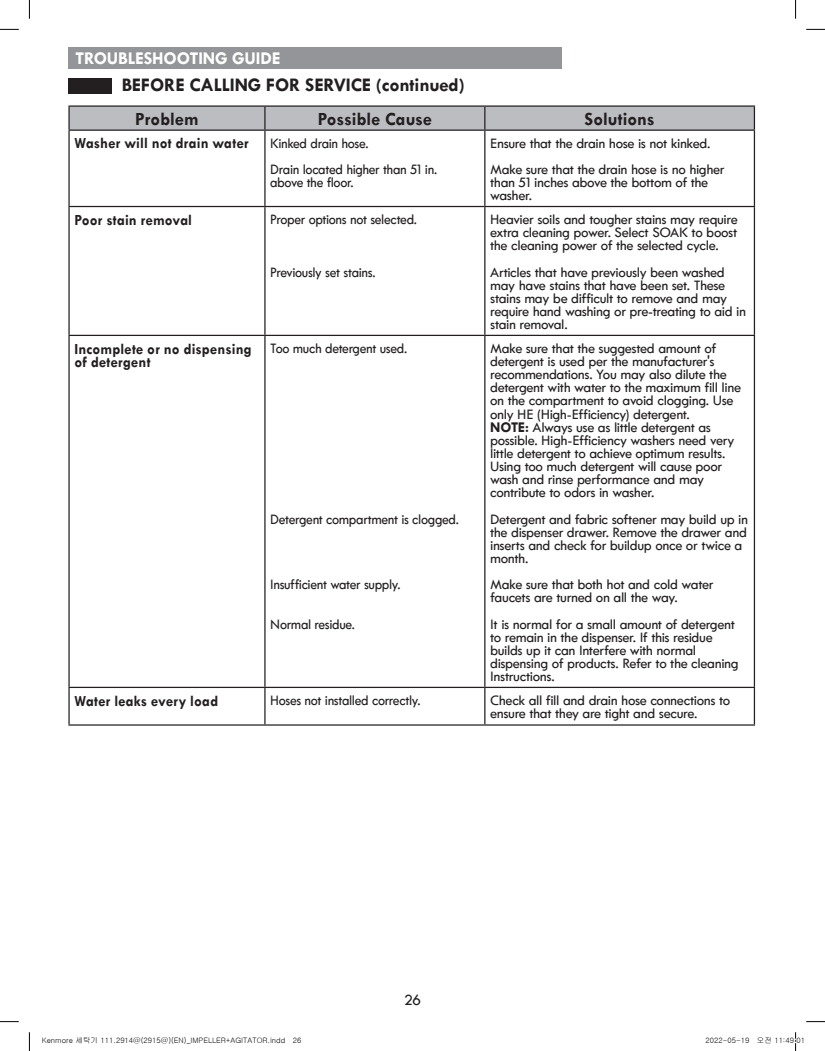
<style>
.page{position:relative;width:825px;height:1051px;background:#fff}
.page>*{position:absolute;margin:0;border:0;box-sizing:border-box;transform-origin:0 0}
.t1{font:700 19.38px "Tw Cen";letter-spacing:-.01em;color:#231f20}
.t2{font:700 18.75px "Tw Cen";color:#231f20}
.t3{font:700 18.12px "Tw Cen";letter-spacing:-.01em;color:#fff}
.t4{font:16.25px "Tw Cen MT Mediumfor Kenmore";color:#231f20}
.t5{font:700 15.62px/13.1px "Tw Cen";letter-spacing:.01em;color:#231f20;scale:.95 1}
.t6{font:15px/13.1px "Tw Cen MT Mediumfor Kenmore";letter-spacing:-.025em;color:#231f20}
.t7{font:15px/26.2px "Tw Cen MT Mediumfor Kenmore";letter-spacing:-.025em;color:#231f20;scale:.95 1}
.t8{font:7.5px "Gulim";color:#000}
.s1{font-family:"Tw Cen";font-weight:700}
</style>
<div class="page">
<div style="left:68px;top:78px;width:44px;height:16px;background:#231f20"></div>
<hr style="left:68px;top:105px;width:197px;height:2px;background:#231f20">
<hr style="left:68px;top:107px;width:2px;height:23px;background:#231f20">
<hr style="left:265px;top:105px;width:219px;height:2px;background:#231f20">
<hr style="left:484px;top:105px;width:270px;height:2px;background:#231f20">
<svg style="left:69px;top:106px;width:685px;height:24px;background:#b3b4b7"></svg>
<hr style="left:68px;top:130px;width:197px;height:1px;background:#231f20">
<hr style="left:68px;top:131px;width:2px;height:75px;background:#231f20">
<hr style="left:265px;top:130px;width:219px;height:1px;background:#231f20">
<hr style="left:264px;top:131px;width:1px;height:75px;background:#231f20">
<hr style="left:484px;top:130px;width:270px;height:1px;background:#231f20">
<hr style="left:484px;top:131px;width:1px;height:75px;background:#231f20">
<hr style="left:753px;top:131px;width:1px;height:75px;background:#231f20">
<hr style="left:68px;top:206px;width:197px;height:1px;background:#231f20">
<hr style="left:68px;top:207px;width:2px;height:128px;background:#231f20">
<hr style="left:265px;top:206px;width:219px;height:1px;background:#231f20">
<hr style="left:264px;top:207px;width:1px;height:128px;background:#231f20">
<hr style="left:484px;top:206px;width:270px;height:1px;background:#231f20">
<hr style="left:484px;top:207px;width:1px;height:128px;background:#231f20">
<hr style="left:753px;top:207px;width:1px;height:128px;background:#231f20">
<hr style="left:68px;top:335px;width:197px;height:1px;background:#231f20">
<hr style="left:68px;top:336px;width:2px;height:351px;background:#231f20">
<hr style="left:265px;top:335px;width:219px;height:1px;background:#231f20">
<hr style="left:264px;top:336px;width:1px;height:351px;background:#231f20">
<hr style="left:484px;top:335px;width:270px;height:1px;background:#231f20">
<hr style="left:484px;top:336px;width:1px;height:351px;background:#231f20">
<hr style="left:753px;top:336px;width:1px;height:351px;background:#231f20">
<hr style="left:68px;top:687px;width:197px;height:1px;background:#231f20">
<hr style="left:68px;top:688px;width:2px;height:36px;background:#231f20">
<hr style="left:265px;top:687px;width:219px;height:1px;background:#231f20">
<hr style="left:264px;top:688px;width:1px;height:36px;background:#231f20">
<hr style="left:484px;top:687px;width:270px;height:1px;background:#231f20">
<hr style="left:484px;top:688px;width:1px;height:36px;background:#231f20">
<hr style="left:753px;top:688px;width:1px;height:36px;background:#231f20">
<hr style="left:68px;top:724px;width:197px;height:2px;background:#231f20">
<hr style="left:265px;top:724px;width:219px;height:2px;background:#231f20">
<hr style="left:484px;top:724px;width:270px;height:2px;background:#231f20">
<div style="left:68px;top:47px;width:493px;height:21px;background:#939598"></div>
<svg style="left:0;top:29px;width:19px;height:1px"></svg>
<svg style="left:806px;top:29px;width:18px;height:1px"></svg>
<svg style="left:0;top:1021px;width:19px;height:1px"></svg>
<svg style="left:806px;top:1021px;width:18px;height:1px"></svg>
<svg style="left:29px;top:0;width:1px;height:19px"></svg>
<svg style="left:29px;top:1032px;width:1px;height:19px"></svg>
<svg style="left:795px;top:0;width:1px;height:19px"></svg>
<svg style="left:795px;top:1032px;width:2px;height:19px"></svg>
<p class="t3" style="left:75px;top:47px;width:206px">TROUBLESHOOTING GUIDE</p>
<p class="t1" style="left:122px;top:74px;width:344px">BEFORE CALLING FOR SERVICE (continued)</p>
<p class="t2" style="left:135px;top:108px;width:65px">Problem</p>
<p class="t2" style="left:317px;top:108px;width:116px">Possible Cause</p>
<p class="t2" style="left:584px;top:108px;width:72px">Solutions</p>
<p class="t5" style="left:74px;top:136px;width:185px">Washer will not drain water</p>
<p class="t7" style="left:270px;top:130px;width:177px">Kinked drain hose.<br>Drain located higher than 51 in.</p>
<p class="t7" style="left:270px;top:169px;width:89px">above the floor.</p>
<p class="t6" style="left:490px;top:130px;width:236px;line-height:26.2px">Ensure that the drain hose is not kinked.<br>Make sure that the drain hose is no higher</p>
<p class="t6" style="left:490px;top:176px;width:219px">than 51 inches above the bottom of the washer.</p>
<p class="t5" style="left:74px;top:213px;width:125px">Poor stain removal</p>
<p class="t7" style="left:270px;top:206px;width:156px">Proper options not selected.</p>
<p class="t7" style="left:270px;top:259px;width:112px">Previously set stains.</p>
<p class="t5" style="left:74px;top:342px;width:188px">Incomplete or no dispensing of detergent</p>
<p class="t7" style="left:270px;top:335px;width:146px">Too much detergent used.</p>
<p class="t7" style="left:270px;top:506px;width:200px">Detergent compartment is clogged.</p>
<p class="t7" style="left:270px;top:571px;width:139px">Insufficient water supply.</p>
<p class="t7" style="left:270px;top:611px;width:91px">Normal residue.</p>
<p class="t6" style="left:490px;top:213px;width:249px;text-align:justify">Heavier soils and tougher stains may require extra cleaning power. Select SOAK to boost the cleaning power of the selected cycle.</p>
<p class="t6" style="left:490px;top:265px;width:257px">Articles that have previously been washed may have stains that have been set. These stains may be difficult to remove and may require hand washing or pre-treating to aid in stain removal.</p>
<p class="t6" style="left:490px;top:342px;width:252px">Make sure that the suggested amount of detergent is used per the manufacturer's recommendations. You may also dilute the detergent with water to the maximum fill line on the compartment to avoid clogging. Use only HE (High-Efficiency) detergent.<br><span class="s1">NOTE:</span> Always use as little detergent as possible. High-Efficiency washers need very little detergent to achieve optimum results.<br>Using too much detergent will cause poor wash and rinse performance and may contribute to odors in washer.</p>
<p class="t6" style="left:490px;top:512px;width:259px">Detergent and fabric softener may build up in the dispenser drawer. Remove the drawer and inserts and check for buildup once or twice a month.</p>
<p class="t6" style="left:490px;top:578px;width:225px">Make sure that both hot and cold water faucets are turned on all the way.</p>
<p class="t6" style="left:490px;top:617px;width:250px">It is normal for a small amount of detergent to remain in the dispenser. If this residue builds up it can Interfere with normal dispensing of products. Refer to the cleaning Instructions.</p>
<p class="t5" style="left:74px;top:694px;width:153px">Water leaks every load</p>
<p class="t7" style="left:270px;top:687px;width:160px">Hoses not installed correctly.</p>
<p class="t6" style="left:490px;top:694px;width:241px">Check all fill and drain hose connections to ensure that they are tight and secure.</p>
<p class="t4" style="left:404px;top:991px;width:18px">26</p>
<p class="t8" style="left:42px;top:1037px;width:261px">Kenmore 세탁기 111.2914@(2915@)(EN)_IMPELLER+AGITATOR.indd 26</p>
<p class="t8" style="left:705px;top:1037px;width:101px">2022-05-19 오전 11:49:01</p>
</div>
